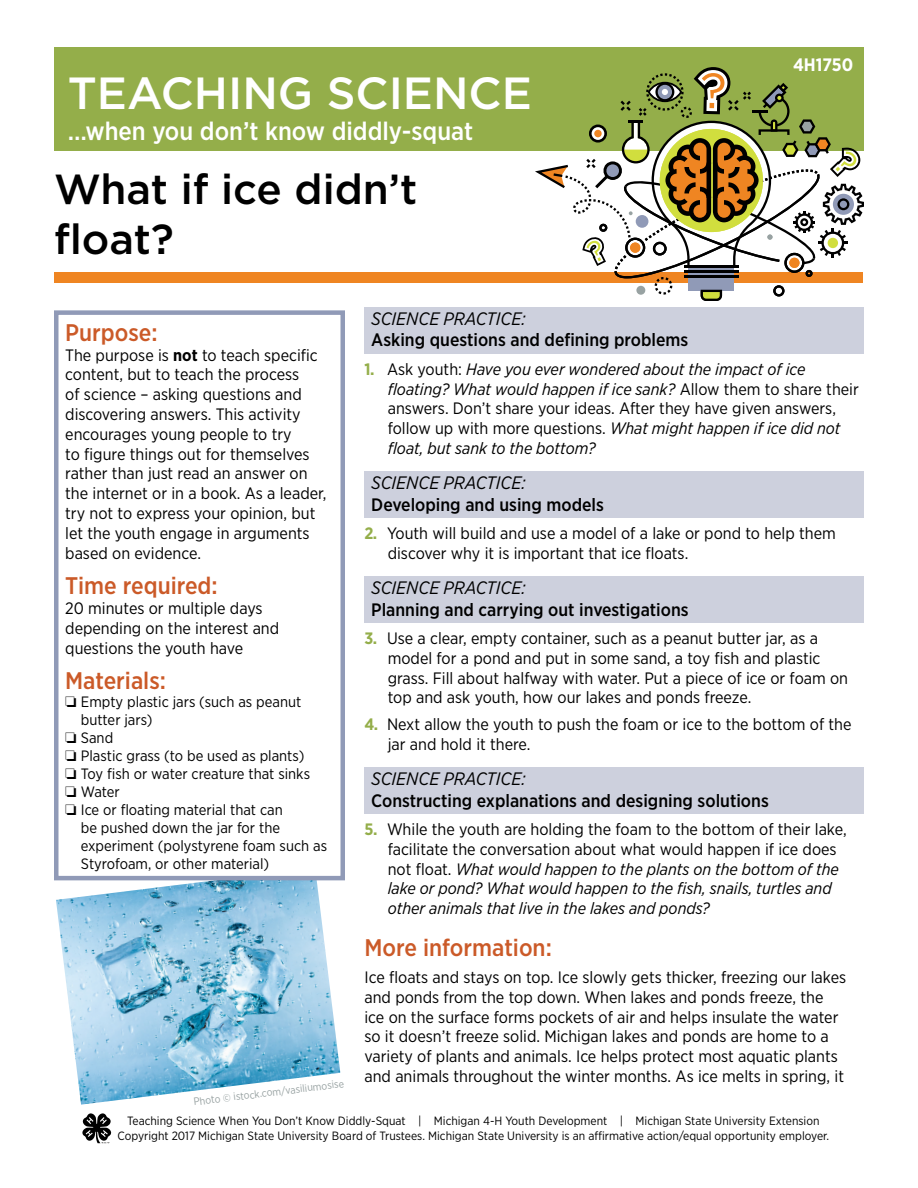
<style>
.page{position:relative;width:918px;height:1188px;background:#fff}
.page>*{position:absolute;margin:0;border:0;box-sizing:border-box;transform-origin:0 0}
.t1{font:500 45px "Gotham";color:#fff}
.Headline{font:500 42px/50.4px "Gotham";color:#000}
.t2{font:500 25.5px "Gotham Narrow";color:#fff}
.Subhead1{font:500 24px "Gotham Narrow";color:#cb5a28}
.SCIENCE_PRACTICE{font:500 18px/21.6px "Gotham Narrow";color:#000}
.t3{font:700 18px "Gotham Narrow";color:#fff}
.Body{font:16.5px/19.8px "Gotham Narrow";color:#000}
.t4{font:italic 16.5px/19.8px "Gotham Narrow";color:#000}
.t5{font:15px/18px "Gotham Narrow";color:#000}
.t6{font:12px/14.4px "Gotham Narrow";color:#000;text-align:center}
.t7{font:10.5px "Gotham Narrow";color:#98a2a2}
.s1{font-weight:700}
.s2{font-weight:400;font-style:italic}
.s3{font-weight:700;font-style:normal;color:#94ae4a}
.s4{font-style:normal}
.s5{font-weight:700;color:#94ae4a}
</style>
<div class="page">
<div style="left:55px;top:272px;width:808px;height:11px;background:#ef8522"></div>
<div style="left:54px;top:47px;width:810px;height:104px;background:#94ae4a"></div>
<svg style="left:535px;top:67px;width:329px;height:234px"></svg>
<div style="left:594px;top:130px;width:8px;height:7px;background:#ef8522;border-radius:50%"></div>
<svg style="left:82px;top:1113px;width:29px;height:31px"></svg>
<img style="left:56px;top:880px;width:284px;height:225px">
<div style="left:54px;top:310px;width:291px;height:570px;border:4px solid #909ab7"></div>
<div style="left:364px;top:307px;width:500px;height:46px;background:#cdd0dd"></div>
<div style="left:364px;top:471px;width:500px;height:47px;background:#cdd0dd"></div>
<div style="left:364px;top:576px;width:500px;height:46px;background:#cdd0dd"></div>
<div style="left:364px;top:767px;width:500px;height:46px;background:#cdd0dd"></div>
<h1 class="t1" style="left:68px;top:63px;width:466px">TEACHING SCIENCE</h1>
<h3 class="t2" style="left:68px;top:115px;width:407px">…when you don’t know diddly-squat</h3>
<p class="Headline" style="left:54px;top:163px;width:365px">What if ice didn’t float?</p>
<p class="t3" style="left:793px;top:53px;width:62px">4H1750</p>
<p class="Subhead1" style="left:65px;top:317px;width:94px">Purpose:</p>
<p class="Body" style="left:65px;top:345px;width:263px">The purpose is <span class="s1">not</span> to teach specific content, but to teach the process<br>of science – asking questions and discovering answers. This activity encourages young people to try<br>to figure things out for themselves rather than just read an answer on the internet or in a book. As a leader, try not to express your opinion, but let the youth engage in arguments based on evidence.</p>
<p class="Subhead1" style="left:65px;top:571px;width:154px">Time required:</p>
<p class="Body" style="left:65px;top:598px;width:216px">20 minutes or multiple days depending on the interest and questions the youth have</p>
<p class="Subhead1" style="left:65px;top:665px;width:102px">Materials:</p>
<p class="t5" style="left:81px;top:693px;width:222px;text-indent:-16px">❏ Empty plastic jars (such as peanut butter jars)</p>
<p class="t5" style="left:65px;top:729px;width:50px">❏ Sand</p>
<p class="t5" style="left:65px;top:747px;width:241px">❏ Plastic grass (to be used as plants)</p>
<p class="t5" style="left:65px;top:765px;width:246px">❏ Toy fish or water creature that sinks</p>
<p class="t5" style="left:65px;top:783px;width:56px">❏ Water</p>
<p class="t5" style="left:81px;top:801px;width:248px;text-indent:-16px">❏ Ice or floating material that can<br>be pushed down the jar for the experiment (polystyrene foam such as<br>Styrofoam, or other material)</p>
<p class="t7" style="left:193px;top:1095px;width:153px;rotate:-7deg">Photo © istock.com/vasiliumosise</p>
<p class="SCIENCE_PRACTICE" style="left:371px;top:307px;width:319px"><span class="s2">SCIENCE PRACTICE:<br></span>Asking questions and defining problems</p>
<p class="t4" style="left:388px;top:359px;width:473px;text-indent:-23px"><span class="s3">1.</span> <span class="s4">Ask youth:</span> Have you ever wondered about the impact of ice floating? What would happen if ice sank? <span class="s4">Allow them to share their answers. Don’t share your ideas. After they have given answers, follow up with more questions.</span> What might happen if ice did not float, but sank to the bottom?</p>
<p class="SCIENCE_PRACTICE" style="left:371px;top:472px;width:234px"><span class="s2">SCIENCE PRACTICE:<br></span>Developing and using models</p>
<p class="Body" style="left:388px;top:523px;width:450px;text-indent:-23px"><span class="s5">2.</span> Youth will build and use a model of a lake or pond to help them discover why it is important that ice floats.</p>
<p class="SCIENCE_PRACTICE" style="left:371px;top:577px;width:319px"><span class="s2">SCIENCE PRACTICE:<br></span>Planning and carrying out investigations</p>
<p class="Body" style="left:388px;top:628px;width:462px;text-indent:-23px"><span class="s5">3.</span> Use a clear, empty container, such as a peanut butter jar, as a model for a pond and put in some sand, a toy fish and plastic grass. Fill about halfway with water. Put a piece of ice or foam on top and ask youth, how our lakes and ponds freeze.</p>
<p class="Body" style="left:388px;top:714px;width:465px;text-indent:-23px"><span class="s5">4.</span> Next allow the youth to push the foam or ice to the bottom of the jar and hold it there.</p>
<p class="SCIENCE_PRACTICE" style="left:371px;top:768px;width:399px"><span class="s2">SCIENCE PRACTICE:<br></span>Constructing explanations and designing solutions</p>
<p class="t4" style="left:388px;top:819px;width:460px;text-indent:-23px"><span class="s3">5.</span> <span class="s4">While the youth are holding the foam to the bottom of their lake, facilitate the conversation about what would happen if ice does not float.</span> What would happen to the plants on the bottom of the lake or pond? What would happen to the fish, snails, turtles and other animals that live in the lakes and ponds?</p>
<p class="Subhead1" style="left:364px;top:933px;width:189px">More information:</p>
<p class="Body" style="left:364px;top:967px;width:483px">Ice floats and stays on top. Ice slowly gets thicker, freezing our lakes and ponds from the top down. When lakes and ponds freeze, the ice on the surface forms pockets of air and helps insulate the water so it doesn’t freeze solid. Michigan lakes and ponds are home to a variety of plants and animals. Ice helps protect most aquatic plants and animals throughout the winter months. As ice melts in spring, it</p>
<p class="t6" style="left:118px;top:1114px;width:713px">Teaching Science When You Don’t Know Diddly-Squat | Michigan 4-H Youth Development | Michigan State University Extension<br>Copyright 2017 Michigan State University Board of Trustees. Michigan State University is an affirmative action/equal opportunity employer.</p>
</div>
